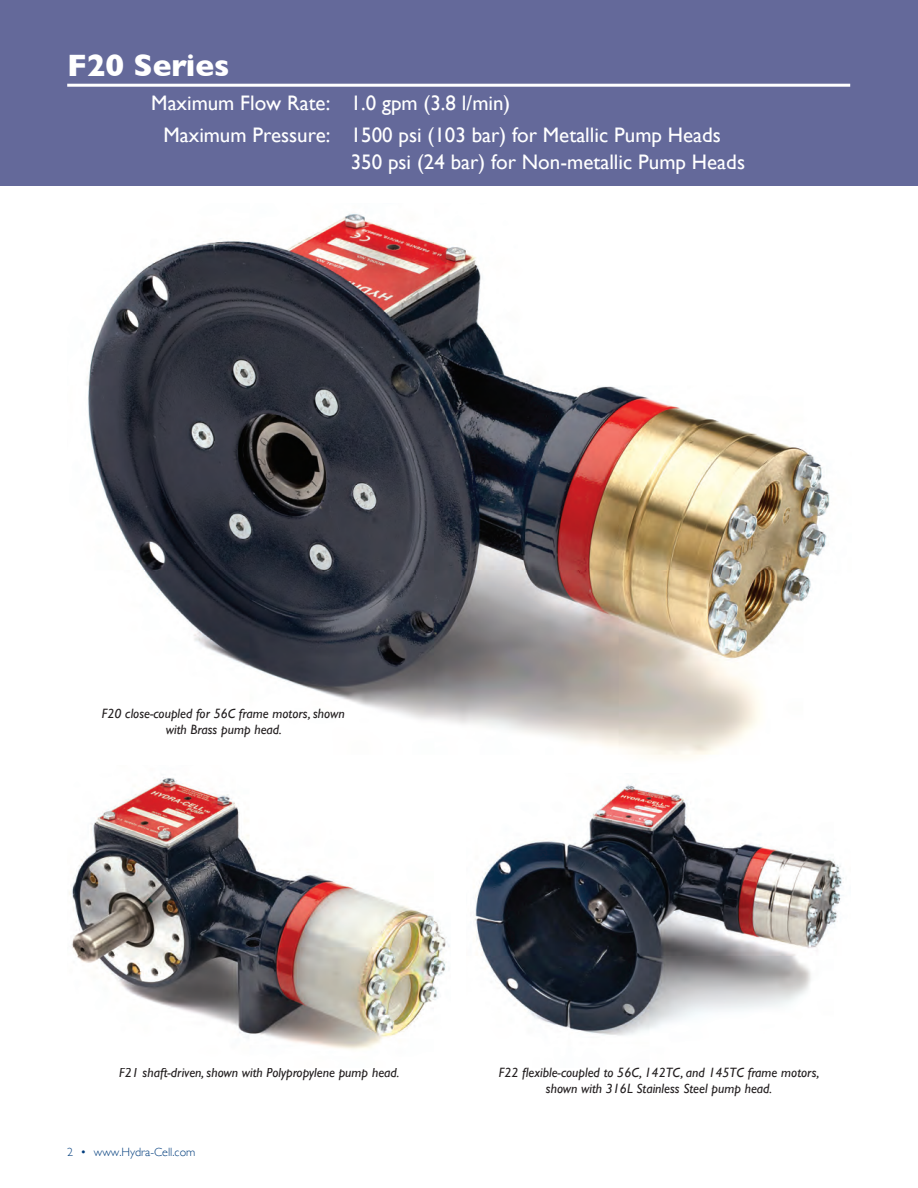
<style>
.page{position:relative;width:918px;height:1188px;background:#fff}
.page>*{position:absolute;margin:0;border:0;box-sizing:border-box;transform-origin:0 0}
.t1{font:700 31.5px "Gill Sans";color:#fff}
.t2{font:21px/31.5px "Gill Sans";color:#fff}
.t3{font:italic 13.5px/16.5px "Gill Sans";color:#231f20;text-align:center}
.t4{font:300 12px "Gill Sans";color:#013d7d}
</style>
<div class="page">
<div style="left:0;top:0;width:918px;height:186px;background:#64699a"></div>
<hr style="left:67px;top:84px;width:783px;height:3px;background:#fff">
<img style="left:87px;top:214px;width:743px;height:544px">
<img style="left:69px;top:777px;width:381px;height:273px">
<img style="left:475px;top:784px;width:367px;height:252px">
<h1 class="t1" style="left:67px;top:40px;width:164px">F20 Series</h1>
<h2 class="t2" style="left:163px;top:87px;width:559px;text-indent:-12px">Maximum Flow Rate: 1.0 gpm (3.8 l/min)<br>Maximum Pressure: 1500 psi (103 bar) for Metallic Pump Heads</h2>
<h2 class="t2" style="left:351px;top:146px;width:396px">350 psi (24 bar) for Non-metallic Pump Heads</h2>
<p class="t3" style="left:102px;top:705px;width:244px">F20 close-coupled for 56C frame motors, shown with Brass pump head.</p>
<p class="t3" style="left:119px;top:1064px;width:282px">F21 shaft-driven, shown with Polypropylene pump head.</p>
<p class="t3" style="left:499px;top:1064px;width:322px">F22 flexible-coupled to 56C, 142TC, and 145TC frame motors, shown with 316L Stainless Steel pump head.</p>
<p class="t4" style="left:67px;top:1142px;width:130px">2 • www.Hydra-Cell.com</p>
</div>
